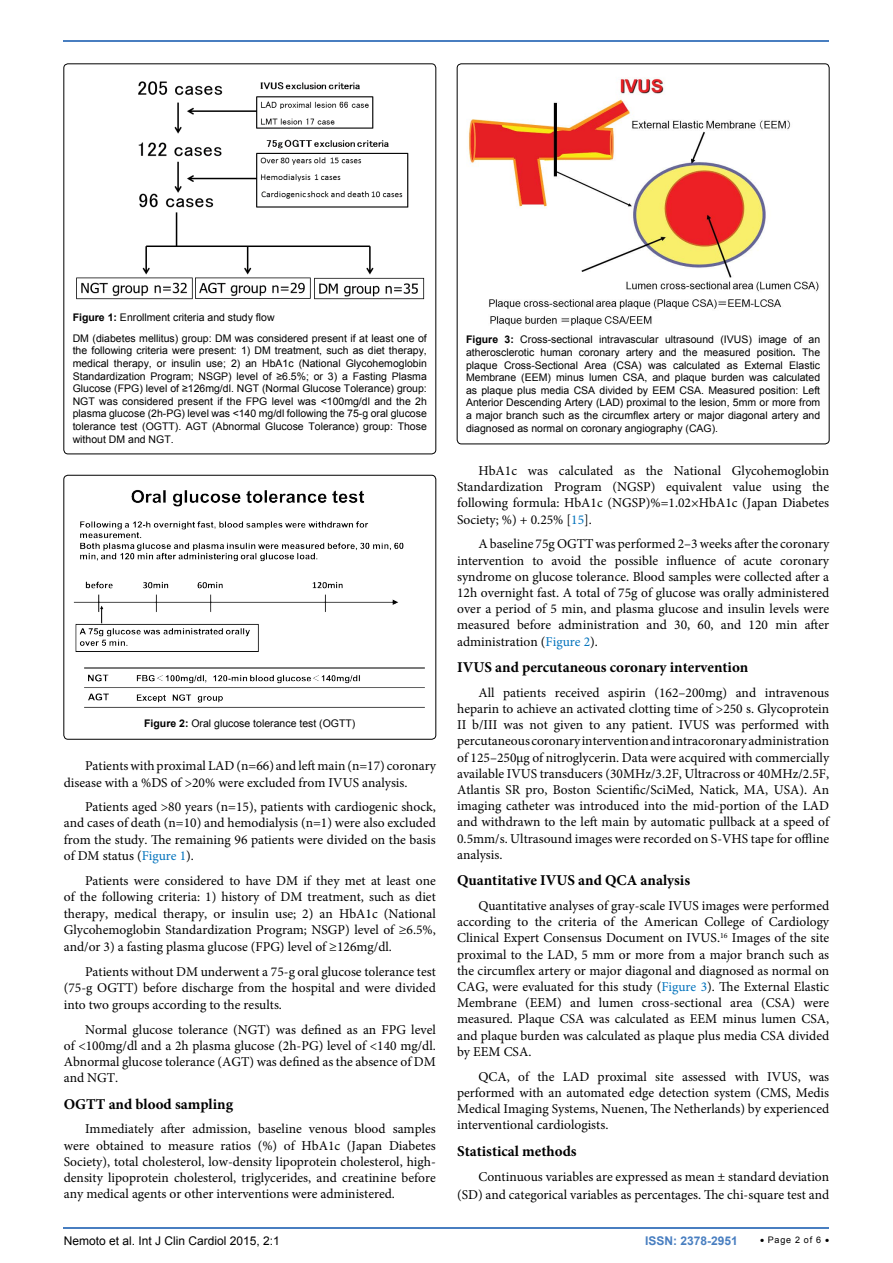
<style>
.page{position:relative;width:893px;height:1263px;background:#fff}
.page>*{position:absolute;margin:0;border:0;box-sizing:border-box;transform-origin:0 0}
.t1{font:700 15px "Minion Pro";color:#000}
.t2{font:13.5px/16.2px "Minion Pro";color:#000;text-align:justify}
.t3{font:12px "Arial";color:#000}
.t4{font:700 12px "Arial";color:#487ec0}
.t5{font:10.5px/12.6px "Arial";color:#000;text-align:justify}
.t6{font:9px "Arial";letter-spacing:.08em;color:#000}
.s1{font-weight:700}
.s2{color:#0072bc}
</style>
<div class="page">
<hr style="left:64px;top:1227px;width:765px;height:2px;background:#487ec0">
<hr style="left:64px;top:40px;width:765px;height:2px;background:#487ec0">
<div style="left:64px;top:64px;width:372px;height:390px;border:1px solid #000;border-radius:4px"></div>
<img style="left:76px;top:81px;width:349px;height:219px">
<div style="left:64px;top:475px;width:372px;height:264px;border:1px solid #000;border-radius:4px"></div>
<img style="left:73px;top:490px;width:352px;height:218px">
<div style="left:457px;top:64px;width:372px;height:380px;border:1px solid #000;border-radius:4px"></div>
<img style="left:468px;top:77px;width:351px;height:249px">
<p class="t5" style="left:73px;top:306px;width:356px;line-height:21.1px"><span class="s1">Figure 1:</span> Enrollment criteria and study flow<br>DM (diabetes mellitus) group: DM was considered present if at least one of</p>
<p class="t5" style="left:73px;top:344px;width:356px">the following criteria were present: 1) DM treatment, such as diet therapy, medical therapy, or insulin use; 2) an HbA1c (National Glycohemoglobin Standardization Program; NSGP) level of ≥6.5%; or 3) a Fasting Plasma Glucose (FPG) level of ≥126mg/dl. NGT (Normal Glucose Tolerance) group:<br>NGT was considered present if the FPG level was &lt;100mg/dl and the 2h plasma glucose (2h-PG) level was &lt;140 mg/dl following the 75-g oral glucose tolerance test (OGTT). AGT (Abnormal Glucose Tolerance) group: Those without DM and NGT.</p>
<p class="t5" style="left:144px;top:717px;width:213px"><span class="s1">Figure 2:</span> Oral glucose tolerance test (OGTT)</p>
<p class="t2" style="left:64px;top:758px;width:374px;text-indent:21px">Patients with proximal LAD (n=66) and left main (n=17) coronary disease with a %DS of &gt;20% were excluded from IVUS analysis.</p>
<p class="t2" style="left:64px;top:799px;width:374px;text-indent:21px">Patients aged &gt;80 years (n=15), patients with cardiogenic shock, and cases of death (n=10) and hemodialysis (n=1) were also excluded from the study. The remaining 96 patients were divided on the basis of DM status (<span class="s2">Figure 1</span>).</p>
<p class="t2" style="left:64px;top:872px;width:374px;text-indent:21px">Patients were considered to have DM if they met at least one of the following criteria: 1) history of DM treatment, such as diet therapy, medical therapy, or insulin use; 2) an HbA1c (National Glycohemoglobin Standardization Program; NSGP) level of ≥6.5%, and/or 3) a fasting plasma glucose (FPG) level of ≥126mg/dl.</p>
<p class="t2" style="left:64px;top:963px;width:374px;text-indent:21px">Patients without DM underwent a 75-g oral glucose tolerance test (75-g OGTT) before discharge from the hospital and were divided into two groups according to the results.</p>
<p class="t2" style="left:64px;top:1021px;width:374px;text-indent:21px">Normal glucose tolerance (NGT) was defined as an FPG level of &lt;100mg/dl and a 2h plasma glucose (2h-PG) level of &lt;140 mg/dl.<br>Abnormal glucose tolerance (AGT) was defined as the absence of DM and NGT.</p>
<p class="t1" style="left:64px;top:1093px;width:171px">OGTT and blood sampling</p>
<p class="t2" style="left:64px;top:1121px;width:374px;text-indent:21px">Immediately after admission, baseline venous blood samples were obtained to measure ratios (%) of HbA1c (Japan Diabetes Society), total cholesterol, low-density lipoprotein cholesterol, high&shy;density lipoprotein cholesterol, triglycerides, and creatinine before any medical agents or other interventions were administered.</p>
<p class="t5" style="left:466px;top:333px;width:356px"><span class="s1">Figure 3:</span> Cross-sectional intravascular ultrasound (IVUS) image of an atherosclerotic human coronary artery and the measured position<span class="s1">.</span> The plaque Cross-Sectional Area (CSA) was calculated as External Elastic Membrane (EEM) minus lumen CSA, and plaque burden was calculated as plaque plus media CSA divided by EEM CSA. Measured position: Left Anterior Descending Artery (LAD) proximal to the lesion, 5mm or more from a major branch such as the circumflex artery or major diagonal artery and diagnosed as normal on coronary angiography (CAG).</p>
<p class="t2" style="left:457px;top:463px;width:374px;text-indent:21px">HbA1c was calculated as the National Glycohemoglobin Standardization Program (NGSP) equivalent value using the following formula: HbA1c (NGSP)%=1.02×HbA1c (Japan Diabetes Society; %) + 0.25% [<span class="s2">15</span>].</p>
<p class="t2" style="left:457px;top:536px;width:374px;text-indent:21px">A baseline 75g OGTT was performed 2–3 weeks after the coronary intervention to avoid the possible influence of acute coronary syndrome on glucose tolerance. Blood samples were collected after a 12h overnight fast. A total of 75g of glucose was orally administered over a period of 5 min, and plasma glucose and insulin levels were measured before administration and 30, 60, and 120 min after administration (<span class="s2">Figure 2</span>).</p>
<p class="t1" style="left:457px;top:657px;width:293px">IVUS and percutaneous coronary intervention</p>
<p class="t2" style="left:457px;top:684px;width:374px;text-indent:21px">All patients received aspirin (162–200mg) and intravenous heparin to achieve an activated clotting time of &gt;250 s. Glycoprotein II b/III was not given to any patient. IVUS was performed with percutaneous coronary intervention and intracoronary administration of 125–250µg of nitroglycerin. Data were acquired with commercially available IVUS transducers (30MHz/3.2F, Ultracross or 40MHz/2.5F, Atlantis SR pro, Boston Scientific/SciMed, Natick, MA, USA). An imaging catheter was introduced into the mid-portion of the LAD and withdrawn to the left main by automatic pullback at a speed of 0.5mm/s. Ultrasound images were recorded on S-VHS tape for offline analysis.</p>
<p class="t1" style="left:457px;top:870px;width:234px">Quantitative IVUS and QCA analysis</p>
<p class="t2" style="left:457px;top:898px;width:374px;text-indent:21px">Quantitative analyses of gray-scale IVUS images were performed according to the criteria of the American College of Cardiology Clinical Expert Consensus Document on IVUS.<sup>16</sup> Images of the site proximal to the LAD, 5 mm or more from a major branch such as the circumflex artery or major diagonal and diagnosed as normal on CAG, were evaluated for this study (<span class="s2">Figure 3</span>). The External Elastic Membrane (EEM) and lumen cross-sectional area (CSA) were measured. Plaque CSA was calculated as EEM minus lumen CSA, and plaque burden was calculated as plaque plus media CSA divided by EEM CSA.</p>
<p class="t2" style="left:457px;top:1068px;width:374px;text-indent:21px">QCA, of the LAD proximal site assessed with IVUS, was performed with an automated edge detection system (CMS, Medis Medical Imaging Systems, Nuenen, The Netherlands) by experienced interventional cardiologists.</p>
<p class="t1" style="left:457px;top:1140px;width:121px">Statistical methods</p>
<p class="t2" style="left:457px;top:1168px;width:374px;line-height:17.2px;text-align:right">Continuous variables are expressed as mean ± standard deviation (SD) and categorical variables as percentages. The chi-square test and</p>
<p class="t3" style="left:64px;top:1233px;width:218px">Nemoto et al. Int J Clin Cardiol 2015, 2:1</p>
<p class="t6" style="left:760px;top:1234px;width:71px">• Page 2 of 6 •</p>
<p class="t4" style="left:645px;top:1233px;width:94px">ISSN: 2378-2951</p>
</div>
